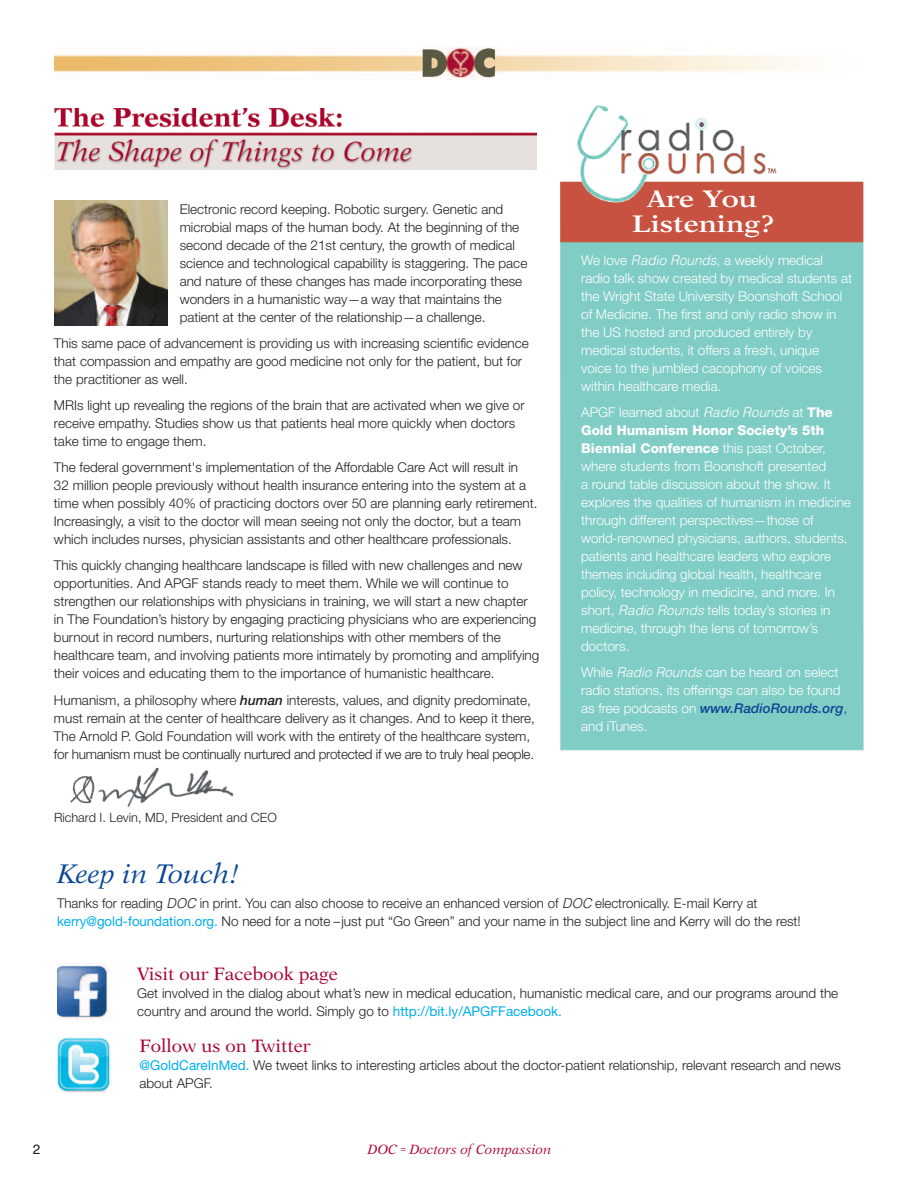
<style>
.page{position:relative;width:918px;height:1188px;background:#fff}
.page>*{position:absolute;margin:0;border:0;box-sizing:border-box;transform-origin:0 0}
.t1{font:italic 27px "New Aster";color:#094694}
.t2{font:700 24px "New Aster";color:#fff}
.t3{font:600 24px/25.3px "New Aster";color:#fff;text-align:center;scale:1.2 1}
.t4{font:18px "New Aster";color:#a90332}
.t5{font:300 13.5px/18px "Helvetica Neue";color:#231f20}
.t6{font:300 13.5px/18px "Helvetica Neue";color:#fff}
.t7{font:italic 13.5px "New Aster";color:#a90332}
.t8{font:13.5px "Helvetica";color:#231f20}
.t9{font:300 12.75px "Helvetica Neue";color:#231f20}
.s1{font-size:12.75px}
.s2{font-weight:500;font-style:italic}
.s3{font-family:"Helvetica";font-style:italic}
.s4{font-weight:800}
.s5{font-weight:500;font-style:italic;color:#094694}
.s6{color:#094694}
.s7{font-weight:400;color:#00aeef}
</style>
<div class="page">
<img style="left:54px;top:46px;width:749px;height:33px">
<img style="left:57px;top:963px;width:52px;height:57px">
<img style="left:57px;top:1038px;width:54px;height:55px">
<img style="left:54px;top:200px;width:113px;height:125px">
<img style="left:560px;top:105px;width:304px;height:646px">
<img style="left:54px;top:108px;width:482px;height:61px">
<img style="left:70px;top:767px;width:164px;height:40px">
<p class="t5" style="left:180px;top:200px;width:349px">Electronic record keeping. Robotic surgery. Genetic and microbial maps of the human body. At the beginning of the second decade of the 21st century, the growth of medical science and technological capability is staggering. The pace and nature of these changes has made incorporating these wonders in a humanistic way<span class="s1">—</span>a way that maintains the patient at the center of the relationship<span class="s1">—</span>a challenge.</p>
<p class="t5" style="left:54px;top:334px;width:476px">This same pace of advancement is providing us with increasing scientific evidence that compassion and empathy are good medicine not only for the patient, but for the practitioner as well.</p>
<p class="t5" style="left:54px;top:396px;width:472px">MRIs light up revealing the regions of the brain that are activated when we give or receive empathy. Studies show us that patients heal more quickly when doctors take time to engage them.</p>
<p class="t5" style="left:54px;top:458px;width:485px">The federal government's implementation of the Affordable Care Act will result in<br>32 million people previously without health insurance entering into the system at a time when possibly 40% of practicing doctors over 50 are planning early retirement.<br>Increasingly, a visit to the doctor will mean seeing not only the doctor, but a team which includes nurses, physician assistants and other healthcare professionals.</p>
<p class="t5" style="left:54px;top:556px;width:487px">This quickly changing healthcare landscape is filled with new challenges and new opportunities. And APGF stands ready to meet them. While we will continue to strengthen our relationships with physicians in training, we will start a new chapter in The Foundation’s history by engaging practicing physicians who are experiencing burnout in record numbers, nurturing relationships with other members of the healthcare team, and involving patients more intimately by promoting and amplifying their voices and educating them to the importance of humanistic healthcare.</p>
<p class="t5" style="left:54px;top:690px;width:482px">Humanism, a philosophy where <span class="s2">human</span> interests, values, and dignity predominate, must remain at the center of healthcare delivery as it changes. And to keep it there, The Arnold P. Gold Foundation will work with the entirety of the healthcare system, for humanism must be continually nurtured and protected if we are to truly heal people.</p>
<h2 class="t3" style="left:632px;top:187px;width:120px">Are You<br>Listening?</h2>
<p class="t6" style="left:581px;top:251px;width:272px">We love <span class="s3">Radio Rounds</span>, a weekly medical radio talk show created by medical students at the Wright State University Boonshoft School of Medicine. The first and only radio show in the US hosted and produced entirely by medical students, it offers a fresh, unique voice to the jumbled cacophony of voices within healthcare media.</p>
<p class="t6" style="left:581px;top:403px;width:271px">APGF learned about <span class="s3">Radio Rounds</span> at <span class="s4">The Gold Humanism Honor Society’s 5th Biennial Conference</span> this past October, where students from Boonshoft presented<br>a round table discussion about the show. It explores the qualities of humanism in medicine through different perspectives<span class="s1">—</span>those of world-renowned physicians, authors, students, patients and healthcare leaders who explore themes including global health, healthcare policy, technology in medicine, and more. In short, <span class="s3">Radio Rounds</span> tells today’s stories in medicine, through the lens of tomorrow’s doctors.</p>
<p class="t6" style="left:581px;top:663px;width:267px">While <span class="s3">Radio Rounds</span> can be heard on select radio stations, its offerings can also be found as free podcasts on <span class="s5">www.RadioRounds.org</span><span class="s6">, </span>and iTunes.</p>
<h2 class="t2" style="left:604px;top:263px;width:225px">Are You Listening?</h2>
<p class="t9" style="left:54px;top:810px;width:224px">Richard I. Levin, MD, President and CEO</p>
<h1 class="t1" style="left:57px;top:863px;width:184px">Keep in Touch!</h1>
<p class="t5" style="left:57px;top:894px;width:745px">Thanks for reading <span class="s3">DOC</span> in print. You can also choose to receive an enhanced version of <span class="s3">DOC</span> electronically. E-mail Kerry at <span class="s7">kerry@gold-foundation.org.</span> No need for a note –just put “Go Green” and your name in the subject line and Kerry will do the rest!</p>
<h3 class="t4" style="left:137px;top:966px;width:202px">Visit our Facebook page</h3>
<p class="t5" style="left:137px;top:984px;width:702px">Get involved in the dialog about what’s new in medical education, humanistic medical care, and our programs around the country and around the world. Simply go to <span class="s7">http://bit.ly/APGFFacebook.</span></p>
<h3 class="t4" style="left:139px;top:1038px;width:172px">Follow us on Twitter</h3>
<p class="t5" style="left:139px;top:1056px;width:703px"><span class="s7">@GoldCareInMed.</span> We tweet links to interesting articles about the doctor-patient relationship, relevant research and news about APGF.</p>
<p class="t8" style="left:33px;top:1142px;width:9px">2</p>
<p class="t7" style="left:368px;top:1143px;width:186px">DOC <sup>=</sup> Doctors of Compassion</p>
</div>
